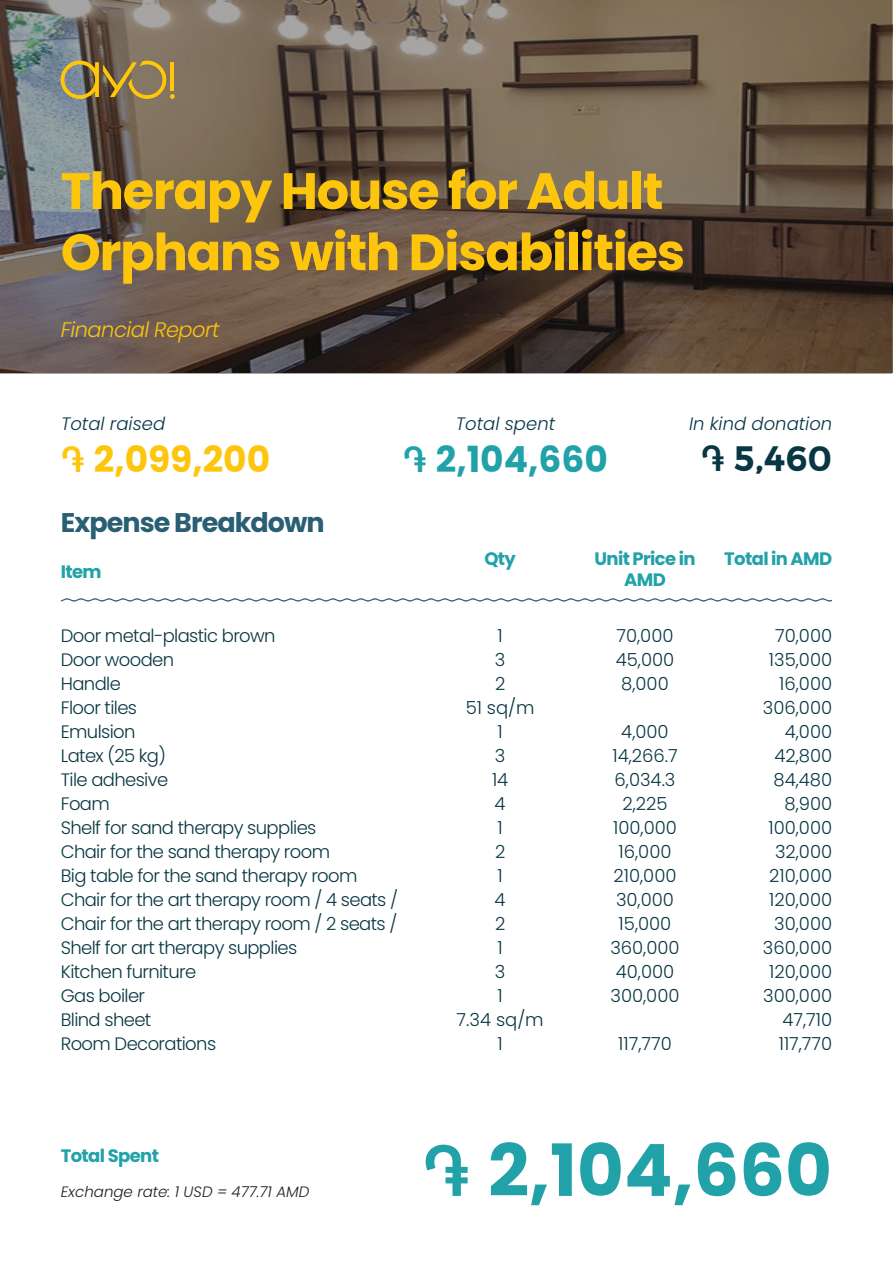
<style>
.page{position:relative;width:893px;height:1263px;background:#fff}
.page>*{position:absolute;margin:0;border:0;box-sizing:border-box;transform-origin:0 0}
.t1{font:700 72px "Poppins";color:#21a2a9}
.t2{font:700 51px/61.2px "Poppins";letter-spacing:-.025em;color:#fec50d}
.t3{font:700 36px "Poppins";color:#fec50d}
.t4{font:700 36px "Poppins";color:#21a2a9}
.t5{font:700 36px "Bokonique";color:#083743}
.t6{font:700 27px "Poppins";letter-spacing:-.035em;color:#295e73}
.t7{font:italic 300 21px "Poppins";letter-spacing:-.025em;color:#fec50d}
.t8{font:300 18px/24px "Poppins";letter-spacing:-.035em;color:#083743}
.t9{font:300 18px/24px "Poppins";color:#083743;text-align:center}
.t10{font:700 18px "Poppins";letter-spacing:-.035em;color:#21a2a9}
.t11{font:italic 300 18px "Poppins";color:#083743}
.t12{font:italic 300 15px "Poppins";color:#231f20}
.s1{font-family:"Webly Sleek UI Semibold";font-weight:400}
</style>
<div class="page">
<svg style="left:0;top:0;width:892px;height:373px;background:#65564a"></svg>
<svg style="left:61px;top:598px;width:771px;height:4px"></svg>
<svg style="left:61px;top:61px;width:114px;height:38px;background:#99844a"></svg>
<h2 class="t2" style="left:61px;top:161px;width:626px">Therapy House for Adult<br>Orphans with Disabilities</h2>
<p class="t7" style="left:61px;top:318px;width:161px">Financial Report</p>
<p class="t11" style="left:61px;top:413px;width:106px">Total raised</p>
<p class="t11" style="left:456px;top:413px;width:101px">Total spent</p>
<p class="t11" style="left:689px;top:413px;width:145px">In kind donation</p>
<h3 class="t3" style="left:61px;top:438px;width:211px"><span class="s1">֏</span> 2,099,200</h3>
<h3 class="t4" style="left:403px;top:438px;width:206px"><span class="s1">֏</span> 2,104,660</h3>
<h3 class="t5" style="left:701px;top:439px;width:133px"><span class="s1">֏</span> 5,460</h3>
<h3 class="t6" style="left:61px;top:507px;width:266px">Expense Breakdown</h3>
<p class="t10" style="left:61px;top:561px;width:42px">Item</p>
<p class="t10" style="left:484px;top:548px;width:33px">Qty</p>
<p class="t10" style="left:594px;top:548px;width:103px">Unit Price in</p>
<p class="t10" style="left:724px;top:548px;width:109px">Total in AMD</p>
<p class="t10" style="left:624px;top:570px;width:43px">AMD</p>
<p class="t8" style="left:61px;top:624px;width:339px">Door metal-plastic brown<br>Door wooden<br>Handle<br>Floor tiles<br>Emulsion<br>Latex (25 kg)<br>Tile adhesive<br>Foam<br>Shelf for sand therapy supplies<br>Chair for the sand therapy room<br>Big table for the sand therapy room<br>Chair for the art therapy room / 4 seats /<br>Chair for the art therapy room / 2 seats /<br>Shelf for art therapy supplies<br>Kitchen furniture<br>Gas boiler<br>Blind sheet<br>Room Decorations</p>
<p class="t9" style="left:763px;top:624px;width:71px;text-align:right">70,000<br>135,000<br>16,000<br>306,000<br>4,000<br>42,800<br>84,480<br>8,900<br>100,000<br>32,000<br>210,000<br>120,000<br>30,000<br>360,000<br>120,000<br>300,000<br>47,710<br>117,770</p>
<p class="t9" style="left:616px;top:624px;width:60px">70,000<br>45,000<br>8,000</p>
<p class="t9" style="left:610px;top:720px;width:71px">4,000<br>14,266.7<br>6,034.3<br>2,225<br>100,000<br>16,000<br>210,000<br>30,000<br>15,000<br>360,000<br>40,000<br>300,000</p>
<p class="t8" style="left:618px;top:1032px;width:55px">117,770</p>
<p class="t8" style="left:457px;top:624px;width:89px;text-align:center">1<br>3<br>2<br>51 sq/m<br>1<br>3<br>14<br>4<br>1<br>2<br>1<br>4<br>2<br>1<br>3<br>1<br>7.34 sq/m<br>1</p>
<p class="t10" style="left:61px;top:1145px;width:100px">Total Spent</p>
<p class="t12" style="left:61px;top:1183px;width:250px">Exchange rate: 1 USD = 477.71 AMD</p>
<h1 class="t1" style="left:423px;top:1129px;width:411px"><span class="s1">֏</span> 2,104,660</h1>
</div>
